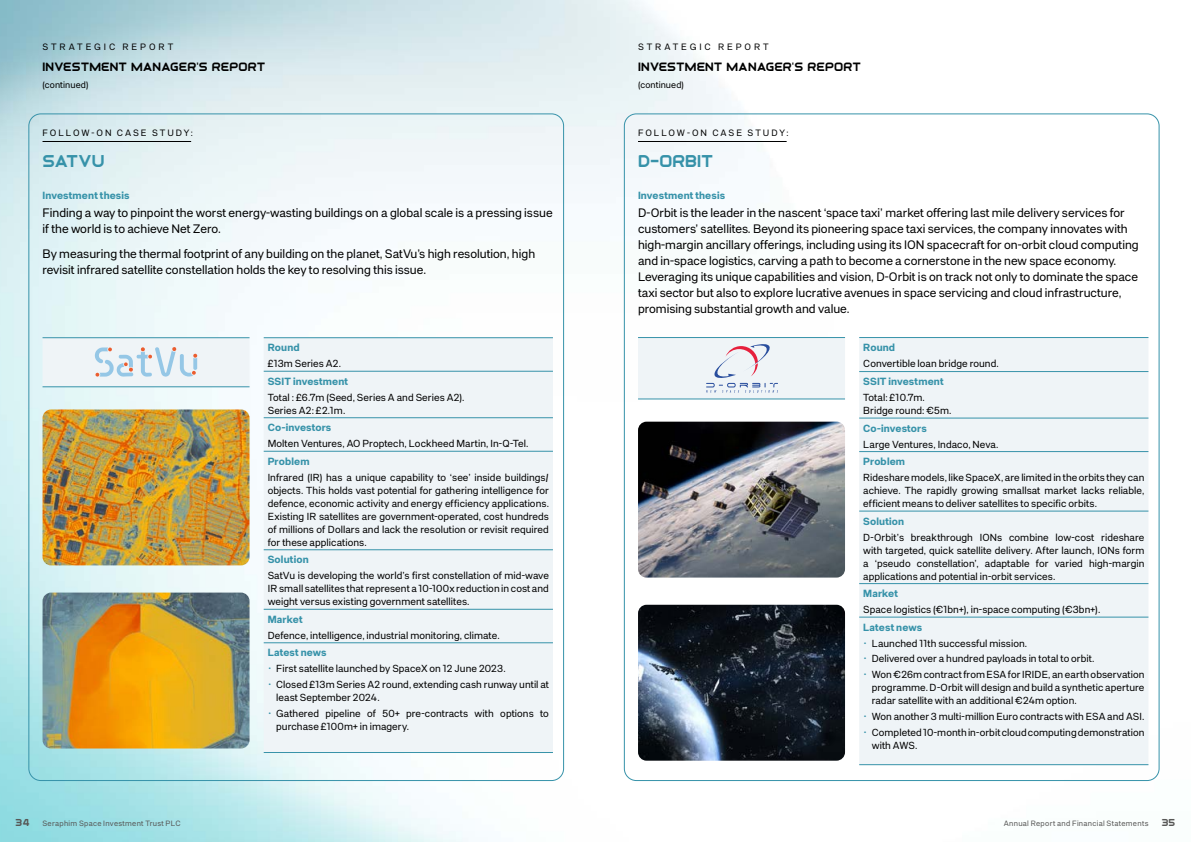
<style>
.page{position:relative;width:1191px;height:842px;background:#fff}
.page>*{position:absolute;margin:0;border:0;box-sizing:border-box;transform-origin:0 0}
.Head_1_BLUE{font:17px "Osiris";color:#3692a9}
.Intro_Text_1_Larger{font:12px/16px "F37 Neuro";color:#000}
.Part_Heading{font:12px "Osiris";letter-spacing:.01em;color:#000}
.Main_Text{font:10px/13px "F37 Neuro";letter-spacing:.005em;color:#000;text-align:justify}
.Bullets{font:10px/13px "F37 Neuro";letter-spacing:.005em;color:#000}
.Head_3{font:600 10px "F37 Neuro";letter-spacing:.015em;color:#3692a9}
.t1{font:10px "Osiris";color:#575756}
.Main_Text-2{font:9px "F37 Neuro";letter-spacing:.22em;color:#000}
.Main_Text-3{font:9px "F37 Neuro";letter-spacing:.315em;color:#000}
.Main_Text-4{font:9px "F37 Neuro";letter-spacing:.01em;color:#000}
.Main_Text-5{font:9px "F37 Neuro";letter-spacing:.355em;color:#000}
.Main_Text-6{font:7.5px "F37 Neuro";letter-spacing:.035em;color:#575756}
.s1{color:#3692a9}
</style>
<div class="page">
<img style="left:0;top:0;width:1160px;height:842px">
<hr style="left:43px;top:141px;width:148px;height:1px;background:#000">
<div style="left:43px;top:338px;width:510px;height:414px;background:#eff4f7"></div>
<hr style="left:264px;top:337px;width:289px;height:1px;background:#3692a9">
<hr style="left:264px;top:371px;width:289px;height:1px;background:#3692a9">
<hr style="left:264px;top:417px;width:289px;height:1px;background:#3692a9">
<hr style="left:264px;top:451px;width:289px;height:1px;background:#3692a9">
<hr style="left:264px;top:549px;width:289px;height:1px;background:#3692a9">
<hr style="left:264px;top:609px;width:289px;height:1px;background:#3692a9">
<hr style="left:264px;top:642px;width:289px;height:1px;background:#3692a9">
<hr style="left:264px;top:752px;width:289px;height:1px;background:#3692a9">
<hr style="left:43px;top:337px;width:206px;height:1px;background:#3692a9">
<hr style="left:43px;top:387px;width:206px;height:1px;background:#3692a9">
<svg style="left:95px;top:347px;width:102px;height:30px"></svg>
<img style="left:43px;top:409px;width:206px;height:156px">
<img style="left:43px;top:593px;width:206px;height:155px">
<hr style="left:638px;top:141px;width:148px;height:1px;background:#000">
<svg style="left:638px;top:338px;width:510px;height:427px;fill:#eff4f7"></svg>
<hr style="left:859px;top:337px;width:289px;height:1px;background:#3692a9">
<hr style="left:859px;top:371px;width:289px;height:1px;background:#3692a9">
<hr style="left:859px;top:418px;width:289px;height:1px;background:#3692a9">
<hr style="left:859px;top:451px;width:289px;height:1px;background:#3692a9">
<hr style="left:859px;top:511px;width:289px;height:1px;background:#3692a9">
<hr style="left:859px;top:583px;width:289px;height:1px;background:#3692a9">
<hr style="left:859px;top:617px;width:289px;height:1px;background:#3692a9">
<hr style="left:859px;top:764px;width:289px;height:1px;background:#3692a9">
<hr style="left:638px;top:337px;width:207px;height:1px;background:#3692a9">
<hr style="left:638px;top:399px;width:207px;height:1px;background:#3692a9">
<svg style="left:706px;top:344px;width:72px;height:49px"></svg>
<img style="left:638px;top:422px;width:207px;height:156px">
<img style="left:638px;top:605px;width:207px;height:156px">
<p class="Main_Text-3" style="left:43px;top:40px;width:132px">STRATEGIC REPORT</p>
<p class="Main_Text-5" style="left:638px;top:40px;width:129px">XXXXXXXX REPORT</p>
<p class="Main_Text-3" style="left:638px;top:40px;width:132px">STRATEGIC REPORT</p>
<p class="Part_Heading" style="left:43px;top:60px;width:224px">INVESTMENT MANAGER’S REPORT</p>
<p class="Main_Text-4" style="left:43px;top:79px;width:47px">(continued)</p>
<p class="Part_Heading" style="left:638px;top:60px;width:224px">INVESTMENT MANAGER’S REPORT</p>
<p class="Main_Text-4" style="left:638px;top:79px;width:47px">(continued)</p>
<p class="Part_Heading" style="left:638px;top:60px;width:98px">SECTION TITLE</p>
<p class="Main_Text-2" style="left:43px;top:126px;width:152px">FOLLOW-ON CASE STUDY:</p>
<p class="Head_1_BLUE" style="left:43px;top:151px;width:64px">SATVU</p>
<p class="Head_3" style="left:43px;top:188px;width:89px">Investment thesis</p>
<p class="Intro_Text_1_Larger" style="left:43px;top:205px;width:511px">Finding a way to pinpoint the worst energy-wasting buildings on a global scale is a pressing issue if the world is to achieve Net Zero.</p>
<p class="Intro_Text_1_Larger" style="left:43px;top:245px;width:494px">By measuring the thermal footprint of any building on the planet, SatVu’s high resolution, high revisit infrared satellite constellation holds the key to resolving this issue.</p>
<p class="Head_3" style="left:268px;top:341px;width:33px">Round</p>
<p class="Main_Text" style="left:268px;top:357px;width:75px">£13m Series A2.</p>
<p class="Head_3" style="left:268px;top:375px;width:82px">SSIT investment</p>
<p class="Main_Text" style="left:268px;top:390px;width:198px">Total : £6.7m (Seed, Series A and Series A2).</p>
<p class="Main_Text" style="left:268px;top:403px;width:79px">Series A2: £2.1m.</p>
<p class="Head_3" style="left:268px;top:421px;width:65px">Co-investors</p>
<p class="Main_Text" style="left:268px;top:437px;width:262px">Molten Ventures, AO Proptech, Lockheed Martin, In-Q-Tel.</p>
<p class="Head_3" style="left:268px;top:455px;width:43px">Problem</p>
<p class="Main_Text" style="left:268px;top:470px;width:283px">Infrared (IR) has a unique capability to ‘see’ inside buildings/ objects. This holds vast potential for gathering intelligence for defence, economic activity and energy efficiency applications.<br>Existing IR satellites are government-operated, cost hundreds of millions of Dollars and lack the resolution or revisit required for these applications.</p>
<p class="Head_3" style="left:268px;top:553px;width:43px">Solution</p>
<p class="Main_Text" style="left:268px;top:569px;width:283px">SatVu is developing the world’s first constellation of mid-wave IR small satellites that represent a 10-100x reduction in cost and weight versus existing government satellites.</p>
<p class="Head_3" style="left:268px;top:613px;width:36px">Market</p>
<p class="Main_Text" style="left:268px;top:628px;width:233px">Defence, intelligence, industrial monitoring, climate.</p>
<p class="Head_3" style="left:268px;top:646px;width:60px">Latest news</p>
<p class="Bullets" style="left:268px;top:662px;width:239px"><span class="s1">•</span> First satellite launched by SpaceX on 12 June 2023.</p>
<p class="Bullets" style="left:276px;top:678px;width:274px;text-indent:-9px"><span class="s1">•</span> Closed £13m Series A2 round, extending cash runway until at least September 2024.</p>
<p class="Bullets" style="left:276px;top:706px;width:274px;text-indent:-9px"><span class="s1">•</span> Gathered pipeline of 50+ pre-contracts with options to purchase £100m+ in imagery.</p>
<p class="Main_Text-2" style="left:638px;top:126px;width:152px">FOLLOW-ON CASE STUDY:</p>
<p class="Head_1_BLUE" style="left:638px;top:151px;width:77px">D-ORBIT</p>
<p class="Head_3" style="left:638px;top:188px;width:89px">Investment thesis</p>
<p class="Intro_Text_1_Larger" style="left:638px;top:205px;width:502px">D-Orbit is the leader in the nascent ‘space taxi’ market offering last mile delivery services for customers’ satellites. Beyond its pioneering space taxi services, the company innovates with high-margin ancillary offerings, including using its ION spacecraft for on-orbit cloud computing and in-space logistics, carving a path to become a cornerstone in the new space economy.<br>Leveraging its unique capabilities and vision, D-Orbit is on track not only to dominate the space taxi sector but also to explore lucrative avenues in space servicing and cloud infrastructure, promising substantial growth and value.</p>
<p class="Head_3" style="left:863px;top:341px;width:33px">Round</p>
<p class="Main_Text" style="left:863px;top:357px;width:137px">Convertible loan bridge round.</p>
<p class="Head_3" style="left:863px;top:375px;width:82px">SSIT investment</p>
<p class="Main_Text" style="left:863px;top:391px;width:63px">Total: £10.7m.</p>
<p class="Main_Text" style="left:863px;top:404px;width:90px">Bridge round: €5m.</p>
<p class="Head_3" style="left:863px;top:421px;width:65px">Co-investors</p>
<p class="Main_Text" style="left:863px;top:437px;width:137px">Large Ventures, Indaco, Neva.</p>
<p class="Head_3" style="left:863px;top:455px;width:43px">Problem</p>
<p class="Main_Text" style="left:863px;top:471px;width:283px">Rideshare models, like SpaceX, are limited in the orbits they can achieve. The rapidly growing smallsat market lacks reliable, efficient means to deliver satellites to specific orbits.</p>
<p class="Head_3" style="left:863px;top:514px;width:43px">Solution</p>
<p class="Main_Text" style="left:863px;top:530px;width:283px">D-Orbit’s breakthrough IONs combine low-cost rideshare with targeted, quick satellite delivery. After launch, IONs form a ‘pseudo constellation’, adaptable for varied high-margin applications and potential in-orbit services.</p>
<p class="Head_3" style="left:863px;top:587px;width:36px">Market</p>
<p class="Main_Text" style="left:863px;top:603px;width:238px">Space logistics (€1bn+), in-space computing (€3bn+).</p>
<p class="Head_3" style="left:863px;top:620px;width:60px">Latest news</p>
<p class="Bullets" style="left:863px;top:636px;width:165px"><span class="s1">•</span> Launched 11th successful mission.</p>
<p class="Bullets" style="left:863px;top:652px;width:233px"><span class="s1">•</span> Delivered over a hundred payloads in total to orbit.</p>
<p class="Bullets" style="left:871px;top:668px;width:274px;text-align:justify;text-indent:-9px"><span class="s1">•</span> Won €26m contract from ESA for IRIDE, an earth observation programme. D-Orbit will design and build a synthetic aperture radar satellite with an additional €24m option.</p>
<p class="Bullets" style="left:863px;top:710px;width:283px"><span class="s1">•</span> Won another 3 multi-million Euro contracts with ESA and ASI.</p>
<p class="Bullets" style="left:871px;top:725px;width:274px;text-indent:-9px"><span class="s1">•</span> Completed 10-month in-orbit cloud computing demonstration with AWS.</p>
<p class="t1" style="left:16px;top:817px;width:16px">34</p>
<p class="Main_Text-6" style="left:42px;top:818px;width:140px">Seraphim Space Investment Trust PLC</p>
<p class="Main_Text-6" style="left:1003px;top:818px;width:146px">Annual Report and Financial Statements</p>
<p class="t1" style="left:1161px;top:817px;width:15px">35</p>
</div>
